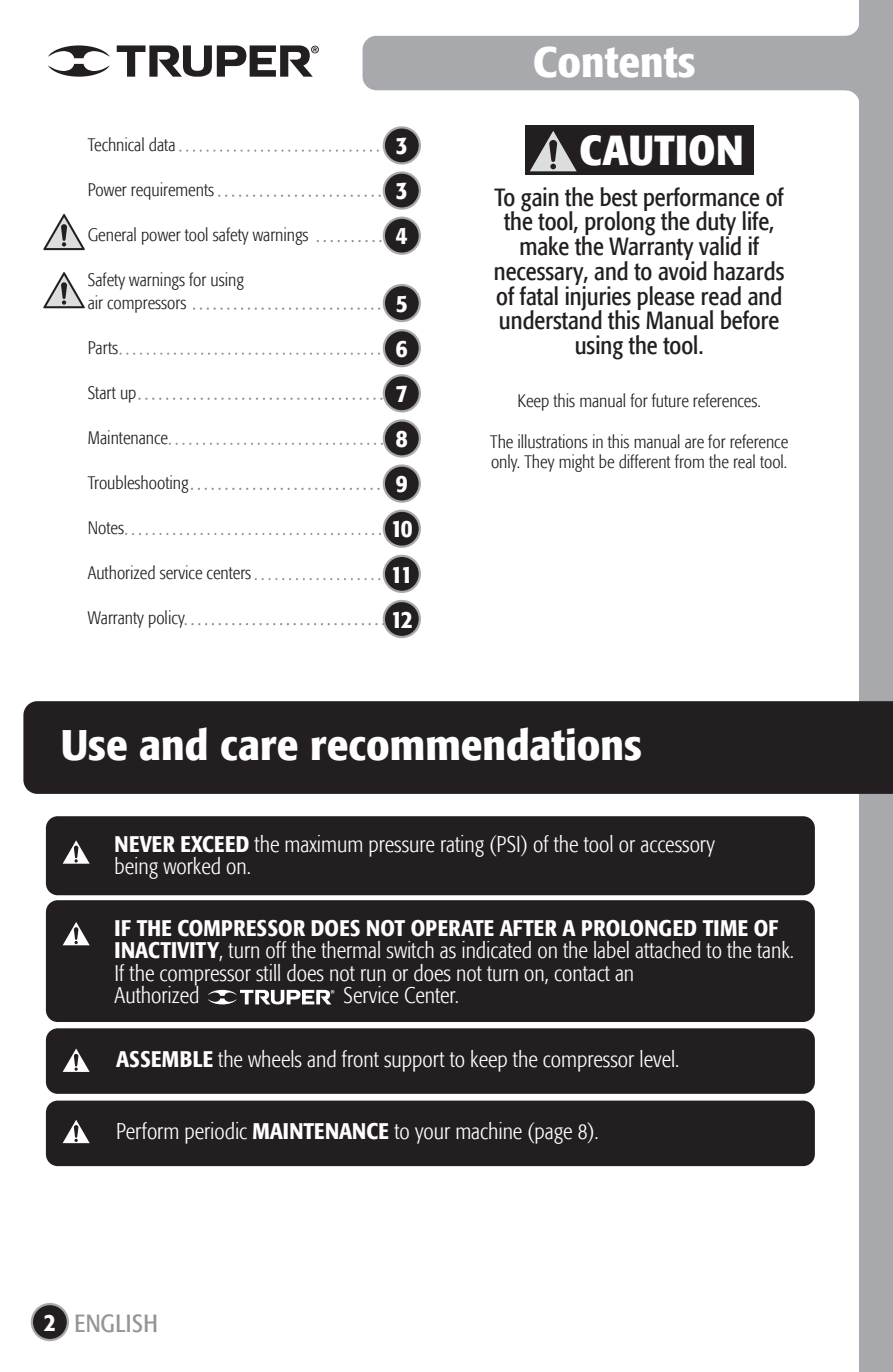
<style>
.page{position:relative;width:893px;height:1372px;background:#fff}
.page>*{position:absolute;margin:0;border:0;box-sizing:border-box;transform-origin:0 0}
.t1{font:500 condensed 42.52px "Formata";color:#fff;scale:1.11 1}
.t2{font:700 condensed 41.62px "Formata";letter-spacing:.01em;color:#fff}
.t3{font:condensed 24.75px/24.8px "Formata";color:#231f20;text-align:center}
.t4{font:500 condensed 24.75px/45.2px "Formata";color:#fff;text-align:justify}
.t5{font:condensed 24.75px "Formata";letter-spacing:.02em;color:#939598}
.t6{font:300 condensed 22.5px/22.5px "Formata";color:#fff}
.t7{font:300 condensed 18px/20.2px "Formata";color:#231f20}
.s1{font-weight:500}
</style>
<div class="page">
<div style="left:859px;top:0;width:34px;height:1371px;background:#a7a9ac"></div>
<div style="left:363px;top:36px;width:496px;height:54px;background:#a7a9ac;border-radius:14px"></div>
<svg style="left:845px;top:26px;width:14px;height:74px"></svg>
<svg style="left:180px;top:149px;width:204px;height:3px"></svg>
<svg style="left:219px;top:194px;width:165px;height:3px"></svg>
<svg style="left:318px;top:240px;width:66px;height:2px"></svg>
<svg style="left:194px;top:307px;width:190px;height:3px"></svg>
<svg style="left:121px;top:352px;width:263px;height:3px"></svg>
<svg style="left:139px;top:397px;width:245px;height:3px"></svg>
<svg style="left:170px;top:442px;width:214px;height:3px"></svg>
<svg style="left:192px;top:487px;width:192px;height:3px"></svg>
<svg style="left:126px;top:533px;width:258px;height:2px"></svg>
<svg style="left:256px;top:578px;width:128px;height:2px"></svg>
<svg style="left:186px;top:623px;width:198px;height:2px"></svg>
<svg style="left:48px;top:45px;width:271px;height:32px"></svg>
<div style="left:32px;top:1303px;width:36px;height:36px;background:#231f20;border-radius:50%"></div>
<div style="left:31px;top:1302px;width:38px;height:38px;border:2px solid #a7a9ac;border-radius:50%"></div>
<div style="left:525px;top:126px;width:229px;height:49px;background:#231f20"></div>
<svg style="left:530px;top:131px;width:47px;height:41px"></svg>
<div style="left:384px;top:127px;width:36px;height:36px;background:#231f20;border-radius:50%"></div>
<div style="left:383px;top:126px;width:38px;height:38px;border:2px solid #a7a9ac;border-radius:50%"></div>
<div style="left:384px;top:172px;width:36px;height:36px;background:#231f20;border-radius:50%"></div>
<div style="left:383px;top:171px;width:38px;height:39px;border:2px solid #a7a9ac;border-radius:50%"></div>
<div style="left:384px;top:218px;width:36px;height:36px;background:#231f20;border-radius:50%"></div>
<div style="left:383px;top:216px;width:38px;height:39px;border:2px solid #a7a9ac;border-radius:50%"></div>
<div style="left:384px;top:285px;width:36px;height:36px;background:#231f20;border-radius:50%"></div>
<div style="left:383px;top:284px;width:38px;height:38px;border:2px solid #a7a9ac;border-radius:50%"></div>
<div style="left:384px;top:330px;width:36px;height:36px;background:#231f20;border-radius:50%"></div>
<div style="left:383px;top:329px;width:38px;height:38px;border:2px solid #a7a9ac;border-radius:50%"></div>
<div style="left:384px;top:375px;width:36px;height:36px;background:#231f20;border-radius:50%"></div>
<div style="left:383px;top:374px;width:38px;height:38px;border:2px solid #a7a9ac;border-radius:50%"></div>
<div style="left:384px;top:420px;width:36px;height:36px;background:#231f20;border-radius:50%"></div>
<div style="left:383px;top:419px;width:38px;height:38px;border:2px solid #a7a9ac;border-radius:50%"></div>
<div style="left:384px;top:465px;width:36px;height:36px;background:#231f20;border-radius:50%"></div>
<div style="left:383px;top:464px;width:38px;height:38px;border:2px solid #a7a9ac;border-radius:50%"></div>
<div style="left:384px;top:510px;width:36px;height:36px;background:#231f20;border-radius:50%"></div>
<div style="left:383px;top:509px;width:38px;height:39px;border:2px solid #a7a9ac;border-radius:50%"></div>
<div style="left:384px;top:556px;width:36px;height:36px;background:#231f20;border-radius:50%"></div>
<div style="left:383px;top:554px;width:38px;height:39px;border:2px solid #a7a9ac;border-radius:50%"></div>
<div style="left:384px;top:601px;width:36px;height:36px;background:#231f20;border-radius:50%"></div>
<div style="left:383px;top:600px;width:38px;height:38px;border:2px solid #a7a9ac;border-radius:50%"></div>
<svg style="left:43px;top:214px;width:42px;height:36px"></svg>
<svg style="left:43px;top:272px;width:42px;height:36px"></svg>
<div style="left:46px;top:816px;width:769px;height:79px;background:#231f20;border-radius:12px"></div>
<div style="left:46px;top:1028px;width:769px;height:65px;background:#231f20;border-radius:12px"></div>
<div style="left:46px;top:1100px;width:769px;height:66px;background:#231f20;border-radius:12px"></div>
<div style="left:23px;top:701px;width:870px;height:92px;background:#231f20"></div>
<div style="left:46px;top:900px;width:769px;height:121px;background:#231f20;border-radius:12px"></div>
<svg style="left:62px;top:922px;width:28px;height:24px"></svg>
<svg style="left:62px;top:1048px;width:28px;height:24px"></svg>
<svg style="left:62px;top:1120px;width:28px;height:24px"></svg>
<svg style="left:62px;top:840px;width:28px;height:24px"></svg>
<svg style="left:208px;top:989px;width:126px;height:15px"></svg>
<p class="t7" style="left:88px;top:135px;width:89px">Technical data</p>
<p class="t7" style="left:88px;top:180px;width:128px">Power requirements</p>
<p class="t7" style="left:88px;top:225px;width:222px">General power tool safety warnings</p>
<p class="t7" style="left:88px;top:269px;width:158px;line-height:22.5px">Safety warnings for using air compressors</p>
<p class="t7" style="left:88px;top:337px;width:32px">Parts</p>
<p class="t7" style="left:88px;top:382px;width:50px">Start up</p>
<p class="t7" style="left:88px;top:427px;width:82px">Maintenance</p>
<p class="t7" style="left:88px;top:472px;width:102px">Troubleshooting</p>
<p class="t7" style="left:88px;top:517px;width:38px">Notes</p>
<p class="t7" style="left:88px;top:562px;width:165px">Authorized service centers</p>
<p class="t7" style="left:88px;top:607px;width:99px">Warranty policy</p>
<p class="t4" style="left:396px;top:123px;width:13px">3<br>3<br>4</p>
<p class="t4" style="left:391px;top:280px;width:23px;text-align:left">5<br>6<br>7<br>8<br>9<br>10<br>11<br>12</p>
<h1 class="t1" style="left:533px;top:37px;width:148px">Contents</h1>
<h2 class="t2" style="left:580px;top:124px;width:165px">CAUTION</h2>
<p class="t3" style="left:494px;top:185px;width:292px">To gain the best performance of the tool, prolong the duty life, make the Warranty valid if necessary, and to avoid hazards of fatal injuries please read and understand this Manual before using the tool.</p>
<p class="t7" style="left:517px;top:391px;width:245px">Keep this manual for future references.</p>
<p class="t7" style="left:490px;top:431px;width:300px">The illustrations in this manual are for reference only. They might be different from the real tool.</p>
<h1 class="t1" style="left:61px;top:719px;width:525px">Use and care recommendations</h1>
<p class="t6" style="left:115px;top:832px;width:602px"><span class="s1">NEVER EXCEED</span> the maximum pressure rating (PSI) of the tool or accessory being worked on.</p>
<p class="t6" style="left:115px;top:916px;width:681px"><span class="s1">IF THE COMPRESSOR DOES NOT OPERATE AFTER A PROLONGED TIME OF INACTIVITY</span>, turn off the thermal switch as indicated on the label attached to the tank.<br>If the compressor still does not run or does not turn on, contact an<br>Authorized</p>
<p class="t6" style="left:344px;top:984px;width:117px">Service Center.</p>
<p class="t6" style="left:116px;top:1048px;width:565px"><span class="s1">ASSEMBLE</span> the wheels and front support to keep the compressor level.</p>
<p class="t6" style="left:116px;top:1120px;width:484px">Perform periodic <span class="s1">MAINTENANCE</span> to your machine (page 8).</p>
<p class="t4" style="left:44px;top:1299px;width:13px">2</p>
<p class="t5" style="left:74px;top:1308px;width:85px">ENGLISH</p>
</div>
